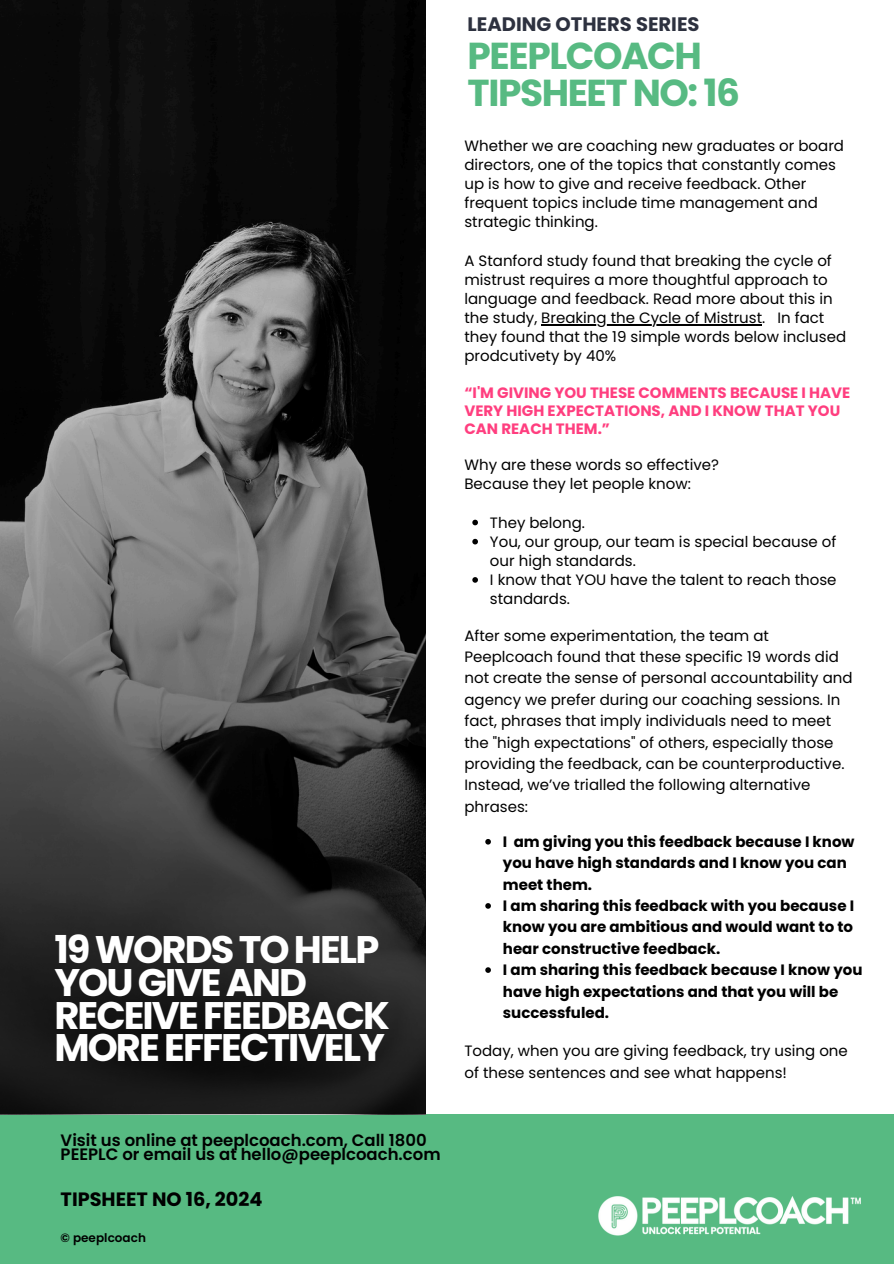
<style>
.page{position:relative;width:894px;height:1264px;background:#fff}
.page>*{position:absolute;margin:0;border:0;box-sizing:border-box;transform-origin:0 0}
.t1{font:700 38.4px/32.7px "Poppins";letter-spacing:-.05em;color:#fff}
.t2{font:700 37.5px/37.2px "Poppins";letter-spacing:-.04em;color:#57ba82}
.t3{font:700 19.5px "Poppins";color:#2d313f}
.t4{font:700 19.35px "Poppins";color:#000}
.t5{font:600 16.5px/14px "Poppins";color:#000}
.t6{font:15px/19.2px "Poppins";color:#000}
.t7{font:700 15px/21.3px "Poppins";color:#000}
.t8{font:700 15px/18px "Poppins";color:#ff3e7f}
.t9{font:600 12px "Poppins";letter-spacing:.005em;color:#000}
</style>
<div class="page">
<div style="left:0;top:1113px;width:893px;height:150px;background:#57ba82"></div>
<img style="left:598px;top:1196px;width:263px;height:40px">
<img style="left:0;top:0;width:425px;height:1114px">
<hr style="left:541px;top:324px;width:221px;height:1px;background:#000">
<svg style="left:485px;top:839px;width:6px;height:5px"></svg>
<svg style="left:485px;top:903px;width:6px;height:5px"></svg>
<svg style="left:485px;top:967px;width:6px;height:5px"></svg>
<svg style="left:472px;top:519px;width:6px;height:6px"></svg>
<svg style="left:472px;top:539px;width:6px;height:5px"></svg>
<svg style="left:472px;top:577px;width:6px;height:5px"></svg>
<p class="t1" style="left:54px;top:933px;width:337px">19 WORDS TO HELP<br>YOU GIVE AND<br>RECEIVE FEEDBACK<br>MORE EFFECTIVELY</p>
<h2 class="t5" style="left:61px;top:1132px;width:381px">Visit us online at peeplcoach.com, Call 1800<br>PEEPLC or email us at hello@peeplcoach.com</h2>
<p class="t4" style="left:61px;top:1185px;width:203px">TIPSHEET NO 16, 2024</p>
<p class="t9" style="left:61px;top:1228px;width:87px">© peeplcoach</p>
<h4 class="t3" style="left:467px;top:10px;width:233px">LEADING OTHERS SERIES</h4>
<h5 class="t2" style="left:467px;top:37px;width:274px">PEEPLCOACH<br>TIPSHEET NO: 16</h5>
<h1 class="t6" style="left:464px;top:136px;width:381px">Whether we are coaching new graduates or board directors, one of the topics that constantly comes up is how to give and receive feedback. Other frequent topics include time management and strategic thinking.</h1>
<h2 class="t6" style="left:464px;top:251px;width:369px">A Stanford study found that breaking the cycle of mistrust requires a more thoughtful approach to language and feedback. Read more about this in the study, Breaking the Cycle of Mistrust. In fact</h2>
<h1 class="t6" style="left:464px;top:327px;width:383px">they found that the 19 simple words below inclused prodcutivety by 40%</h1>
<p class="t8" style="left:464px;top:383px;width:387px">“I'M GIVING YOU THESE COMMENTS BECAUSE I HAVE<br>VERY HIGH EXPECTATIONS, AND I KNOW THAT YOU<br>CAN REACH THEM.”</p>
<p class="t6" style="left:464px;top:455px;width:256px">Why are these words so effective?</p>
<h5 class="t6" style="left:464px;top:474px;width:228px">Because they let people know:</h5>
<p class="t6" style="left:490px;top:512px;width:97px">They belong.</p>
<p class="t6" style="left:490px;top:532px;width:348px">You, our group, our team is special because of our high standards.</p>
<p class="t6" style="left:490px;top:570px;width:348px">I know that YOU have the talent to reach those standards.</p>
<h5 class="t6" style="left:464px;top:624px;width:389px;line-height:21.3px">After some experimentation, the team at Peeplcoach found that these specific 19 words did not create the sense of personal accountability and agency we prefer during our coaching sessions. In fact, phrases that imply individuals need to meet the "high expectations" of others, especially those providing the feedback, can be counterproductive.<br>Instead, we’ve trialled the following alternative phrases:</h5>
<p class="t7" style="left:503px;top:831px;width:353px">I am giving you this feedback because I know you have high standards and I know you can meet them.</p>
<p class="t7" style="left:503px;top:895px;width:352px;text-align:justify">I am sharing this feedback with you because I know you are ambitious and would want to to hear constructive feedback.</p>
<h5 class="t7" style="left:503px;top:959px;width:361px">I am sharing this feedback because I know you have high expectations and that you will be successfuled.</h5>
<h5 class="t6" style="left:464px;top:1040px;width:385px;line-height:21.3px">Today, when you are giving feedback, try using one of these sentences and see what happens!</h5>
</div>
